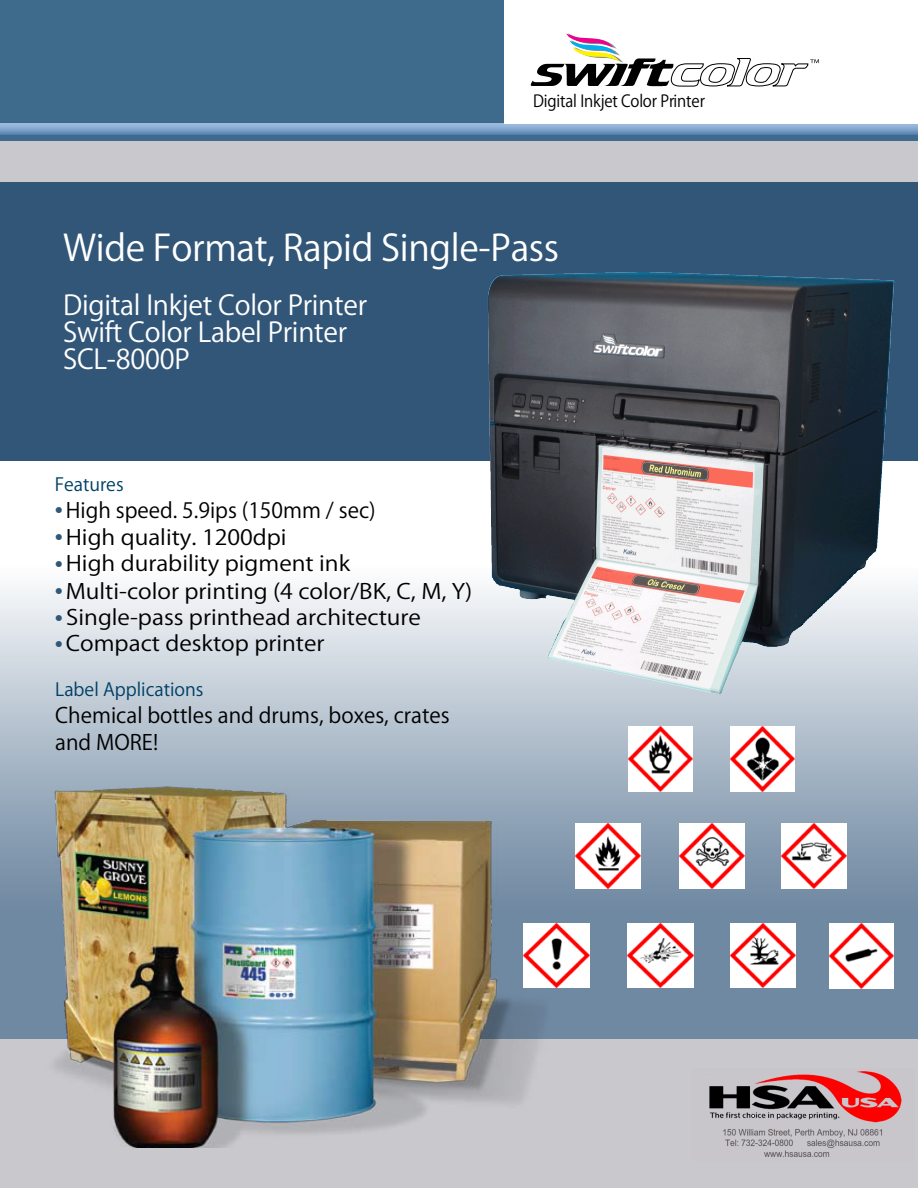
<style>
.page{position:relative;width:918px;height:1188px;background:#fff}
.page>*{position:absolute;margin:0;border:0;box-sizing:border-box;transform-origin:0 0}
.t1{font:36px "Futuri Condensed SW Bold 90 ms RKSJ H";letter-spacing:-.01em;color:#fff}
.t2{font:27px/27px "Futuri Condensed SW Bold 90 ms RKSJ H";letter-spacing:-.01em;color:#fff}
.t3{font:27px "Futuri SW Bold 90 ms RKSJ H";color:#315879}
.t4{font:21px "Futuri Condensed SW Plain 90 ms RKSJ H";color:#000;scale:1.1 1}
.t5{font:21px/27px "Futuri Condensed SW Plain 90 ms RKSJ H";color:#000}
.t6{font:18px "Futuri SW Bold 90 ms RKSJ H";color:#004065}
.t7{font:16.5px "Gill Sans Bold 90 ms RKSJ H";letter-spacing:-.01em;color:#000;scale:.93 1}
.s1{font-family:"Futuri SW Bold 90 ms RKSJ H";font-size:27px;color:#315879}
</style>
<div class="page">
<div style="left:0;top:1039px;width:918px;height:149px;background:#c8c8cd"></div>
<div style="left:0;top:91px;width:918px;height:370px;background:#c8c8cd"></div>
<div style="left:0;top:0;width:918px;height:141px;background:#3e6a8b"></div>
<div style="left:0;top:182px;width:918px;height:279px;background:#325677"></div>
<svg style="left:0;top:586px;width:918px;height:453px;background:#a7b6c6"></svg>
<svg style="left:0;top:123px;width:918px;height:12px;background:#82a4cc"></svg>
<div style="left:505px;top:0;width:413px;height:123px;background:#fff"></div>
<svg style="left:531px;top:33px;width:288px;height:54px"></svg>
<img style="left:34px;top:786px;width:514px;height:362px">
<img style="left:628px;top:727px;width:65px;height:65px">
<img style="left:829px;top:923px;width:65px;height:65px">
<img style="left:731px;top:727px;width:64px;height:65px">
<img style="left:576px;top:823px;width:64px;height:65px">
<img style="left:680px;top:824px;width:65px;height:64px">
<img style="left:781px;top:824px;width:65px;height:64px">
<img style="left:524px;top:924px;width:65px;height:64px">
<img style="left:628px;top:924px;width:65px;height:64px">
<img style="left:730px;top:924px;width:65px;height:64px">
<img style="left:472px;top:272px;width:442px;height:437px">
<img style="left:709px;top:1071px;width:193px;height:86px">
<p class="t7" style="left:533px;top:92px;width:186px">Digital Inkjet Color Printer</p>
<p class="t1" style="left:63px;top:228px;width:498px">Wide Format, Rapid Single-Pass</p>
<p class="t2" style="left:63px;top:292px;width:306px">Digital Inkjet Color Printer<br>Swift Color Label Printer<br>SCL-8000P</p>
<p class="t6" style="left:55px;top:474px;width:70px">Features</p>
<p class="t5" style="left:55px;top:497px;width:322px"><span class="s1">•</span>High speed. 5.9ips (150mm / sec)</p>
<p class="t4" style="left:55px;top:525px;width:212px"><span class="s1">•</span>High quality. 1200dpi</p>
<p class="t3" style="left:55px;top:547px;width:10px">•</p>
<p class="t4" style="left:55px;top:580px;width:381px"><span class="s1">•</span>Multi-color printing (4 color/BK, C, M, Y)</p>
<p class="t4" style="left:55px;top:605px;width:335px"><span class="s1">•</span> Single-pass printhead architecture</p>
<p class="t4" style="left:55px;top:632px;width:247px"><span class="s1">•</span>Compact desktop printer</p>
<p class="t4" style="left:66px;top:552px;width:260px">High durability pigment ink</p>
<p class="t6" style="left:55px;top:679px;width:150px">Label Applications</p>
<p class="t5" style="left:55px;top:702px;width:396px">Chemical bottles and drums, boxes, crates and MORE!</p>
</div>
